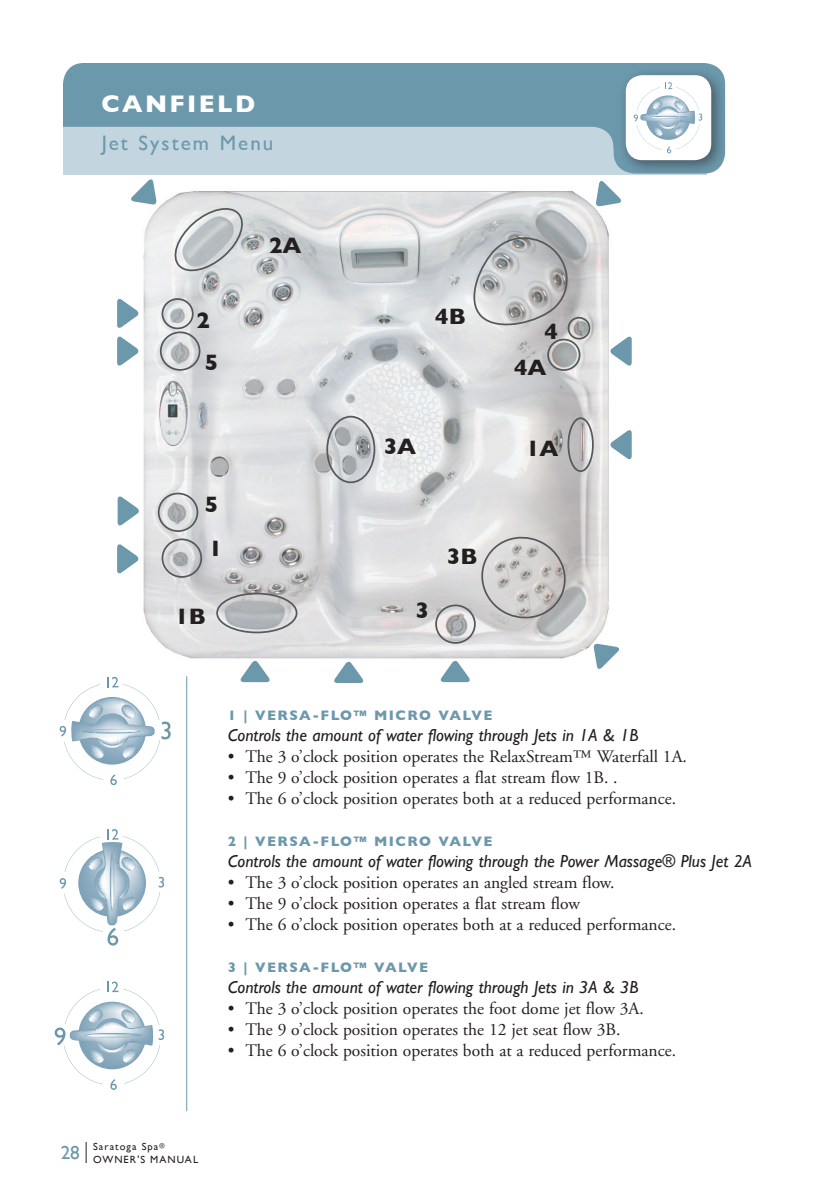
<style>
.page{position:relative;width:819px;height:1197px;background:#fff}
.page>*{position:absolute;margin:0;border:0;box-sizing:border-box;transform-origin:0 0}
.headingNEW{font:700 24.5px "Gill Sans";letter-spacing:.1em;color:#fff}
.body_text{font:700 22.75px "Gill Sans";color:#231f20}
.headingNEW-2{font:21px "Gill Sans";letter-spacing:.1em;color:#6c98ac}
.t1{font:19.25px "Gill Sans";color:#6c98ac}
.body_text-2{font:17.5px "Adobe Garamond";color:#231f20}
.body_text-3{font:italic 17.5px "Gill Sans";color:#231f20}
.body_text-4{font:700 14px "Gill Sans";letter-spacing:.1em;color:#6c98ac}
.t2{font:10.5px/12.6px "Gill Sans";letter-spacing:.1em;color:#231f20}
</style>
<div class="page">
<svg style="left:86px;top:1142px;width:1px;height:21px"></svg>
<img style="left:121px;top:174px;width:497px;height:505px">
<hr style="left:186px;top:676px;width:1px;height:435px;background:#6c98ac">
<svg style="left:60px;top:677px;width:111px;height:108px"></svg>
<svg style="left:60px;top:829px;width:104px;height:117px"></svg>
<svg style="left:55px;top:982px;width:109px;height:108px"></svg>
<svg style="left:171px;top:205px;width:78px;height:70px;background:#cdd0d2"></svg>
<div style="left:160px;top:331px;width:40px;height:40px;border:2px solid #57585a;border-radius:50%"></div>
<div style="left:158px;top:493px;width:40px;height:39px;border:2px solid #57585a;border-radius:50%"></div>
<div style="left:162px;top:539px;width:40px;height:39px;border:2px solid #57585a;border-radius:50%"></div>
<div style="left:216px;top:593px;width:81px;height:40px;border:2px solid #57585a;border-radius:50%"></div>
<div style="left:435px;top:605px;width:41px;height:39px;border:2px solid #57585a;border-radius:50%"></div>
<div style="left:326px;top:416px;width:49px;height:67px;border:2px solid #57585a;border-radius:50%"></div>
<svg style="left:478px;top:531px;width:93px;height:93px;background:#c6c3c2"></svg>
<div style="left:568px;top:417px;width:26px;height:55px;border:2px solid #57585a;border-radius:50%"></div>
<div style="left:547px;top:339px;width:33px;height:32px;border:2px solid #57585a;border-radius:50%"></div>
<svg style="left:63px;top:63px;width:655px;height:111px;background:#90b1c1"></svg>
<div style="left:618px;top:68px;width:109px;height:107px;background:#231f20;opacity:.5"></div>
<div style="left:626px;top:75px;width:85px;height:85px;background:#fff;border-radius:17px"></div>
<svg style="left:634px;top:82px;width:68px;height:71px"></svg>
<svg style="left:610px;top:336px;width:22px;height:30px"></svg>
<svg style="left:610px;top:429px;width:22px;height:31px"></svg>
<svg style="left:130px;top:179px;width:27px;height:25px"></svg>
<svg style="left:593px;top:644px;width:26px;height:27px"></svg>
<svg style="left:117px;top:496px;width:23px;height:31px"></svg>
<svg style="left:117px;top:336px;width:22px;height:32px"></svg>
<svg style="left:117px;top:298px;width:22px;height:32px"></svg>
<svg style="left:117px;top:544px;width:22px;height:31px"></svg>
<svg style="left:440px;top:660px;width:31px;height:23px"></svg>
<svg style="left:240px;top:660px;width:31px;height:23px"></svg>
<svg style="left:334px;top:661px;width:30px;height:22px"></svg>
<div style="left:568px;top:317px;width:22px;height:23px;border:2px solid #57585a;border-radius:50%"></div>
<svg style="left:465px;top:231px;width:108px;height:101px;background:#bdbebf"></svg>
<svg style="left:596px;top:180px;width:25px;height:27px"></svg>
<div style="left:162px;top:298px;width:32px;height:31px;border:2px solid #57585a;border-radius:50%"></div>
<p class="headingNEW" style="left:102px;top:84px;width:155px">CANFIELD</p>
<p class="headingNEW-2" style="left:102px;top:131px;width:173px">Jet System Menu</p>
<p class="body_text" style="left:269px;top:227px;width:34px">2A</p>
<p class="body_text" style="left:197px;top:302px;width:15px">2</p>
<p class="body_text" style="left:435px;top:298px;width:32px">4B</p>
<p class="body_text" style="left:205px;top:345px;width:15px">5</p>
<p class="body_text" style="left:205px;top:486px;width:15px">5</p>
<p class="body_text" style="left:209px;top:530px;width:15px">1</p>
<p class="body_text" style="left:175px;top:598px;width:32px">1B</p>
<p class="body_text" style="left:384px;top:428px;width:34px">3A</p>
<p class="body_text" style="left:415px;top:592px;width:15px">3</p>
<p class="body_text" style="left:447px;top:538px;width:32px">3B</p>
<p class="body_text" style="left:544px;top:313px;width:15px">4</p>
<p class="body_text" style="left:514px;top:349px;width:34px">4A</p>
<p class="body_text" style="left:526px;top:430px;width:34px">1A</p>
<p class="body_text-4" style="left:228px;top:704px;width:266px">1 | VERSA-FLO™ MICRO VALVE</p>
<p class="body_text-3" style="left:228px;top:725px;width:412px">Controls the amount of water flowing through Jets in 1A &amp; 1B</p>
<p class="body_text-2" style="left:228px;top:747px;width:461px">• The 3 o’clock position operates the RelaxStream™ Waterfall 1A.</p>
<p class="body_text-2" style="left:228px;top:768px;width:391px">• The 9 o’clock position operates a flat stream flow 1B. .</p>
<p class="body_text-2" style="left:228px;top:789px;width:450px">• The 6 o’clock position operates both at a reduced performance.</p>
<p class="body_text-4" style="left:228px;top:830px;width:266px">2 | VERSA-FLO™ MICRO VALVE</p>
<p class="body_text-3" style="left:228px;top:851px;width:526px">Controls the amount of water flowing through the Power Massage® Plus Jet 2A</p>
<p class="body_text-2" style="left:228px;top:873px;width:388px">• The 3 o’clock position operates an angled stream flow.</p>
<p class="body_text-2" style="left:228px;top:894px;width:354px">• The 9 o’clock position operates a flat stream flow</p>
<p class="body_text-2" style="left:228px;top:915px;width:450px">• The 6 o’clock position operates both at a reduced performance.</p>
<p class="body_text-4" style="left:228px;top:956px;width:202px">3 | VERSA-FLO™ VALVE</p>
<p class="body_text-3" style="left:228px;top:977px;width:412px">Controls the amount of water flowing through Jets in 3A &amp; 3B</p>
<p class="body_text-2" style="left:228px;top:999px;width:417px">• The 3 o’clock position operates the foot dome jet flow 3A.</p>
<p class="body_text-2" style="left:228px;top:1020px;width:394px">• The 9 o’clock position operates the 12 jet seat flow 3B.</p>
<p class="body_text-2" style="left:228px;top:1041px;width:450px">• The 6 o’clock position operates both at a reduced performance.</p>
<p class="t1" style="left:61px;top:1141px;width:21px">28</p>
<p class="t2" style="left:93px;top:1140px;width:107px">Saratoga Spa<sup>®<br></sup>OWNER'S MANUAL</p>
</div>
